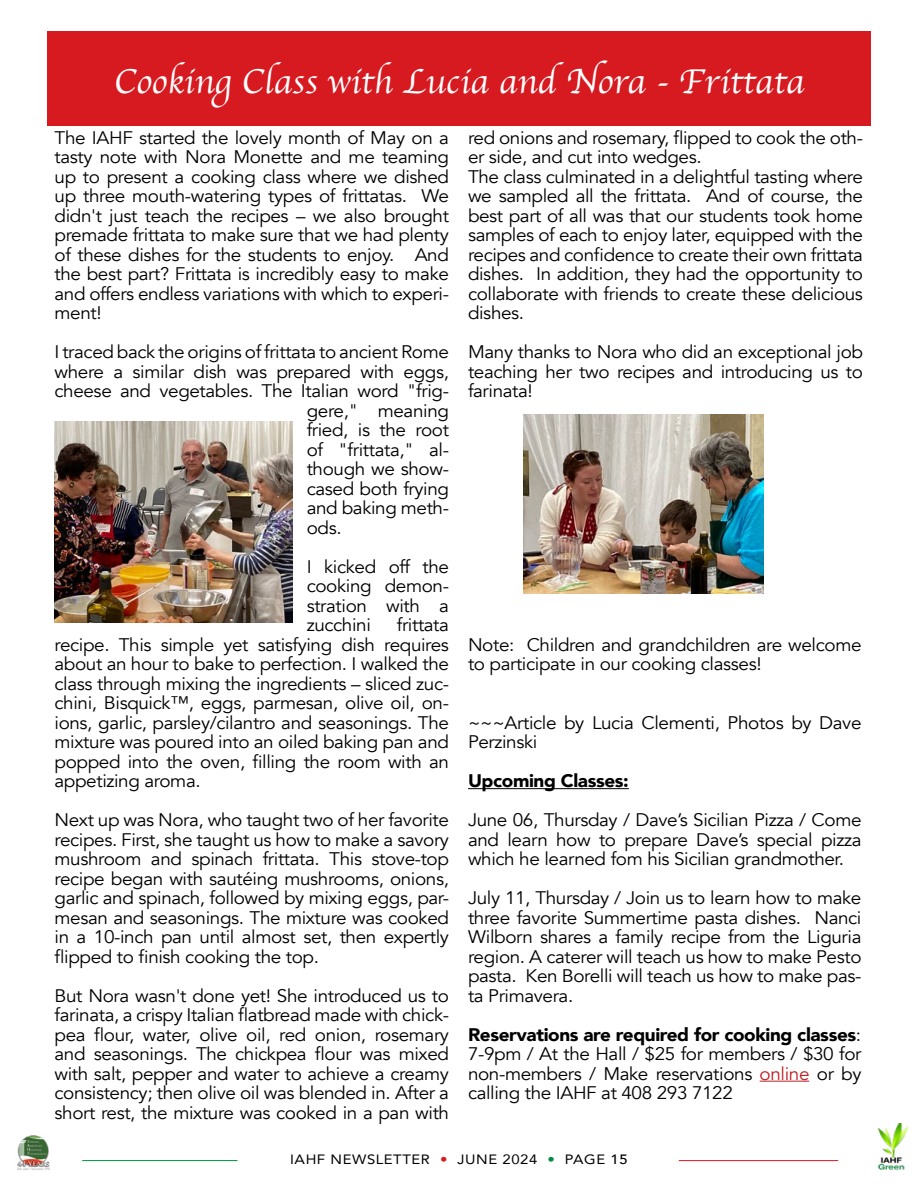
<style>
.page{position:relative;width:918px;height:1188px;background:#fff}
.page>*{position:absolute;margin:0;border:0;box-sizing:border-box;transform-origin:0 0}
.t1{font:36px "Apple Chancery";color:#fff}
.t2{font:18.15px/19.5px "Avenir";letter-spacing:-.02em;color:#000;text-align:justify;scale:1.04 1}
.t3{font:900 18.15px "Avenir";letter-spacing:-.02em;color:#000;scale:1.04 1}
.t4{font:13.5px "Avenir";letter-spacing:.04em;color:#000;scale:1.1 1}
.s1{font-weight:900}
.s2{color:#be1f24}
.s3{color:#d71920}
.s4{color:#008c44}
.s5{font-weight:500}
</style>
<div class="page">
<div style="left:47px;top:31px;width:824px;height:95px;background:#d71920"></div>
<hr style="left:468px;top:788px;width:161px;height:1px;background:#000">
<hr style="left:760px;top:1081px;width:49px;height:1px;background:#be1f24">
<img style="left:54px;top:421px;width:239px;height:202px">
<img style="left:524px;top:414px;width:240px;height:180px">
<img style="left:877px;top:1124px;width:32px;height:46px">
<hr style="left:82px;top:1160px;width:155px;height:1px;background:#008c44">
<hr style="left:679px;top:1160px;width:159px;height:1px;background:#d71920">
<img style="left:17px;top:1135px;width:33px;height:36px">
<h1 class="t1" style="left:114px;top:52px;width:692px">Cooking Class with Lucia and Nora - Frittata</h1>
<p class="t2" style="left:55px;top:128px;width:381px">The IAHF started the lovely month of May on a tasty note with Nora Monette and me teaming up to present a cooking class where we dished up three mouth-watering types of frittatas. We didn't just teach the recipes – we also brought premade frittata to make sure that we had plenty of these dishes for the students to enjoy. And the best part? Frittata is incredibly easy to make and offers endless variations with which to experi&shy;ment!</p>
<p class="t2" style="left:55px;top:343px;width:381px">I traced back the origins of frittata to ancient Rome</p>
<p class="t2" style="left:55px;top:362px;width:381px">where a similar dish was prepared with eggs,</p>
<p class="t2" style="left:55px;top:382px;width:381px">cheese and vegetables. The Italian word "frig-</p>
<p class="t2" style="left:307px;top:401px;width:138px">gere," meaning</p>
<p class="t2" style="left:307px;top:421px;width:138px">fried, is the root</p>
<p class="t2" style="left:307px;top:440px;width:138px">of "frittata," al-</p>
<p class="t2" style="left:307px;top:460px;width:138px">though we show-</p>
<p class="t2" style="left:307px;top:479px;width:138px">cased both frying</p>
<p class="t2" style="left:307px;top:499px;width:138px">and baking meth-</p>
<p class="t2" style="left:307px;top:518px;width:35px">ods.</p>
<p class="t2" style="left:307px;top:557px;width:138px">I kicked off the cooking demon&shy;stration with a zucchini</p>
<p class="t2" style="left:468px;top:128px;width:381px;text-align:left">red onions and rosemary, flipped to cook the oth&shy;er side, and cut into wedges.<br>The class culminated in a delightful tasting where we sampled all the frittata. And of course, the best part of all was that our students took home samples of each to enjoy later, equipped with the recipes and confidence to create their own frittata dishes. In addition, they had the opportunity to collaborate with friends to create these delicious dishes.</p>
<p class="t2" style="left:468px;top:343px;width:381px">Many thanks to Nora who did an exceptional job teaching her two recipes and introducing us to farinata!</p>
<p class="t2" style="left:55px;top:616px;width:381px;text-indent:342px">frittata recipe. This simple yet satisfying dish requires about an hour to bake to perfection. I walked the class through mixing the ingredients – sliced zuc&shy;chini, Bisquick™, eggs, parmesan, olive oil, on&shy;ions, garlic, parsley/cilantro and seasonings. The mixture was poured into an oiled baking pan and popped into the oven, filling the room with an appetizing aroma.</p>
<p class="t2" style="left:55px;top:811px;width:381px">Next up was Nora, who taught two of her favorite recipes. First, she taught us how to make a savory mushroom and spinach frittata. This stove-top recipe began with sautéing mushrooms, onions, garlic and spinach, followed by mixing eggs, par&shy;mesan and seasonings. The mixture was cooked in a 10-inch pan until almost set, then expertly flipped to finish cooking the top.</p>
<p class="t2" style="left:55px;top:986px;width:381px">But Nora wasn't done yet! She introduced us to farinata, a crispy Italian flatbread made with chick&shy;pea flour, water, olive oil, red onion, rosemary and seasonings. The chickpea flour was mixed with salt, pepper and water to achieve a creamy consistency; then olive oil was blended in. After a short rest, the mixture was cooked in a pan with</p>
<p class="t2" style="left:468px;top:635px;width:380px">Note: Children and grandchildren are welcome to participate in our cooking classes!</p>
<p class="t2" style="left:468px;top:713px;width:380px">~~~Article by Lucia Clementi, Photos by Dave<br>Perzinski</p>
<p class="t3" style="left:468px;top:766px;width:156px">Upcoming Classes:</p>
<p class="t2" style="left:468px;top:811px;width:380px">June 06, Thursday / Dave’s Sicilian Pizza / Come and learn how to prepare Dave’s special pizza which he learned fom his Sicilian grandmother.</p>
<p class="t2" style="left:468px;top:889px;width:380px">July 11, Thursday / Join us to learn how to make three favorite Summertime pasta dishes. Nanci Wilborn shares a family recipe from the Liguria region. A caterer will teach us how to make Pesto pasta. Ken Borelli will teach us how to make pas&shy;ta Primavera.</p>
<p class="t2" style="left:468px;top:1025px;width:380px"><span class="s1">Reservations are required for cooking classes</span>:<br>7-9pm / At the Hall / $25 for members / $30 for non-members / Make reservations <span class="s2">online</span> or by calling the IAHF at 408 293 7122</p>
<p class="t4" style="left:290px;top:1149px;width:308px">IAHF NEWSLETTER <span class="s3">•</span> JUNE 2024 <span class="s4">•</span> PAGE <span class="s5">15</span></p>
</div>
